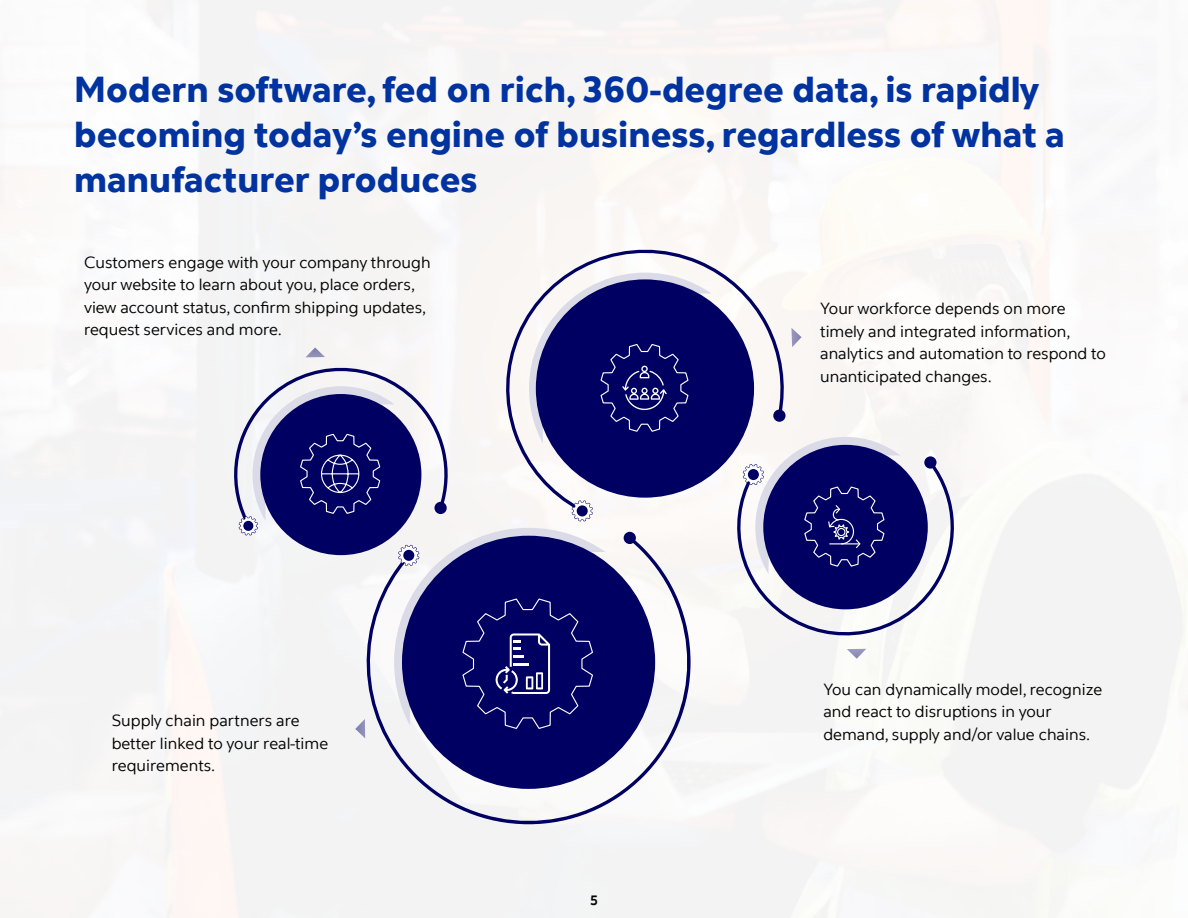
<style>
.page{position:relative;width:1188px;height:918px;background:#f8f6f5}
.page>*{position:absolute;margin:0;border:0;box-sizing:border-box;transform-origin:0 0}
.t1{font:800 36px/45px "Cognizant Sans";color:#0033a0}
.t2{font:16.5px/22.5px "Cognizant Sans";color:#040503}
.t3{font:700 13.5px "Cognizant Sans";color:#040503}
</style>
<div class="page">
<svg style="left:365px;top:560px;width:326px;height:265px"></svg>
<svg style="left:506px;top:249px;width:280px;height:261px"></svg>
<div style="left:773px;top:410px;width:13px;height:12px;background:#000063;border-radius:50%"></div>
<svg style="left:394px;top:528px;width:260px;height:259px"></svg>
<div style="left:402px;top:536px;width:253px;height:253px;background:#000063;border-radius:50%"></div>
<svg style="left:529px;top:273px;width:224px;height:223px"></svg>
<div style="left:536px;top:279px;width:218px;height:219px;background:#000063;border-radius:50%"></div>
<svg style="left:572px;top:500px;width:21px;height:21px"></svg>
<div style="left:577px;top:505px;width:11px;height:11px;background:#000063;border-radius:50%"></div>
<svg style="left:600px;top:344px;width:89px;height:88px"></svg>
<svg style="left:462px;top:598px;width:131px;height:131px"></svg>
<svg style="left:724px;top:437px;width:230px;height:199px"></svg>
<svg style="left:791px;top:328px;width:11px;height:19px"></svg>
<svg style="left:847px;top:649px;width:19px;height:10px"></svg>
<svg style="left:355px;top:719px;width:10px;height:19px"></svg>
<svg style="left:234px;top:347px;width:215px;height:219px"></svg>
<p class="t1" style="left:74px;top:67px;width:992px">Modern software, fed on rich, 360-degree data, is rapidly becoming today’s engine of business, regardless of what a manufacturer produces</p>
<p class="t2" style="left:84px;top:251px;width:348px">Customers engage with your company through your website to learn about you, place orders, view account status, confirm shipping updates, request services and more.</p>
<p class="t2" style="left:112px;top:710px;width:218px">Supply chain partners are better linked to your real-time requirements.</p>
<p class="t3" style="left:590px;top:891px;width:9px">5</p>
<p class="t2" style="left:820px;top:297px;width:287px">Your workforce depends on more timely and integrated information, analytics and automation to respond to unanticipated changes.</p>
<p class="t2" style="left:823px;top:678px;width:280px">You can dynamically model, recognize and react to disruptions in your demand, supply and/or value chains.</p>
</div>
